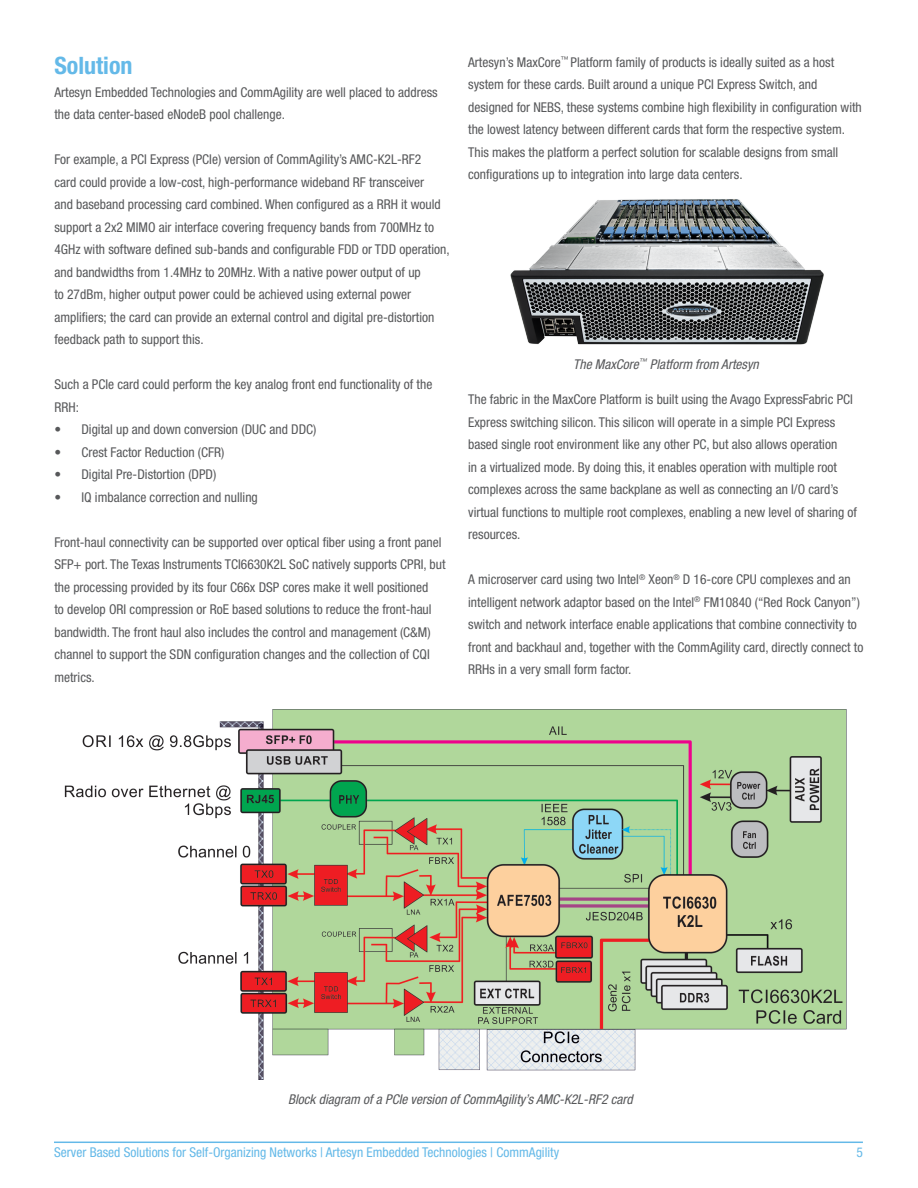
<style>
.page{position:relative;width:918px;height:1188px;background:#fff}
.page>*{position:absolute;margin:0;border:0;box-sizing:border-box;transform-origin:0 0}
.Heading_1{font:700 condensed 24px "Helvetica Neue LT Std";color:#64b9e8}
.t1{font:condensed 13.5px/22.5px "Helvetica Neue LT Std";color:#57585a}
.t2{font:condensed 13.5px "Helvetica Neue LT Std";color:#64b9e8}
.Body_Copy{font:italic condensed 13.5px "Helvetica Neue LT Std";color:#57585a}
</style>
<div class="page">
<hr style="left:54px;top:1142px;width:809px;height:1px;background:#64b9e8">
<img style="left:64px;top:709px;width:783px;height:371px">
<img style="left:510px;top:199px;width:314px;height:146px">
<p class="Heading_1" style="left:54px;top:51px;width:80px">Solution</p>
<p class="t1" style="left:54px;top:81px;width:385px">Artesyn Embedded Technologies and CommAgility are well placed to address the data center-based eNodeB pool challenge.</p>
<p class="t1" style="left:54px;top:148px;width:397px">For example, a PCI Express (PCIe) version of CommAgility’s AMC-K2L-RF2<br>card could provide a low-cost, high-performance wideband RF transceiver<br>and baseband processing card combined. When configured as a RRH it would support a 2x2 MIMO air interface covering frequency bands from 700MHz to 4GHz with software defined sub-bands and configurable FDD or TDD operation, and bandwidths from 1.4MHz to 20MHz. With a native power output of up<br>to 27dBm, higher output power could be achieved using external power amplifiers; the card can provide an external control and digital pre-distortion feedback path to support this.</p>
<p class="t1" style="left:54px;top:373px;width:379px">Such a PCIe card could perform the key analog front end functionality of the<br>RRH:</p>
<p class="t1" style="left:54px;top:418px;width:264px">• Digital up and down conversion (DUC and DDC)</p>
<p class="t1" style="left:54px;top:441px;width:171px">• Crest Factor Reduction (CFR)</p>
<p class="t1" style="left:54px;top:463px;width:163px">• Digital Pre-Distortion (DPD)</p>
<p class="t1" style="left:54px;top:486px;width:205px">• IQ imbalance correction and nulling</p>
<p class="t1" style="left:54px;top:531px;width:393px">Front-haul connectivity can be supported over optical fiber using a front panel SFP+ port. The Texas Instruments TCI6630K2L SoC natively supports CPRI, but the processing provided by its four C66x DSP cores make it well positioned<br>to develop ORI compression or RoE based solutions to reduce the front-haul bandwidth. The front haul also includes the control and management (C&amp;M) channel to support the SDN configuration changes and the collection of CQI metrics.</p>
<p class="t1" style="left:468px;top:51px;width:395px">Artesyn’s MaxCore<sup>™</sup> Platform family of products is ideally suited as a host system for these cards. Built around a unique PCI Express Switch, and designed for NEBS, these systems combine high flexibility in configuration with the lowest latency between different cards that form the respective system.<br>This makes the platform a perfect solution for scalable designs from small configurations up to integration into large data centers.</p>
<p class="Body_Copy" style="left:573px;top:356px;width:187px">The MaxCore<sup>™</sup> Platform from Artesyn</p>
<p class="t1" style="left:468px;top:388px;width:390px">The fabric in the MaxCore Platform is built using the Avago ExpressFabric PCI Express switching silicon. This silicon will operate in a simple PCI Express based single root environment like any other PC, but also allows operation<br>in a virtualized mode. By doing this, it enables operation with multiple root complexes across the same backplane as well as connecting an I/O card’s virtual functions to multiple root complexes, enabling a new level of sharing of resources.</p>
<p class="t1" style="left:468px;top:568px;width:397px">A microserver card using two Intel<sup>®</sup> Xeon<sup>®</sup> D 16-core CPU complexes and an intelligent network adaptor based on the Intel<sup>®</sup> FM10840 (“Red Rock Canyon”) switch and network interface enable applications that combine connectivity to front and backhaul and, together with the CommAgility card, directly connect to RRHs in a very small form factor.</p>
<p class="Body_Copy" style="left:288px;top:1092px;width:346px">Block diagram of a PCIe version of CommAgility’s AMC-K2L-RF2 card</p>
<p class="t2" style="left:54px;top:1144px;width:507px">Server Based Solutions for Self-Organizing Networks | Artesyn Embedded Technologies | CommAgility</p>
<p class="t2" style="left:856px;top:1144px;width:8px">5</p>
</div>
